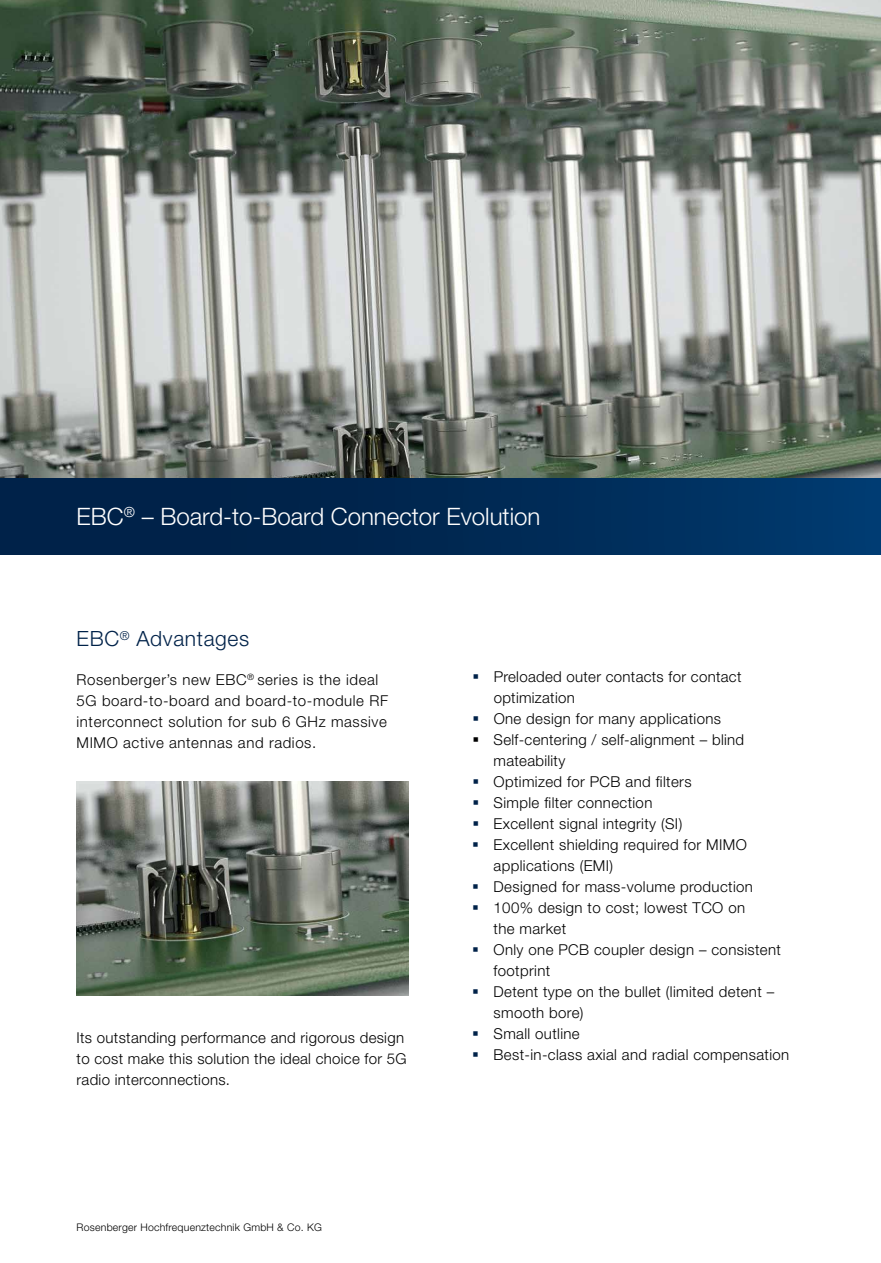
<style>
.page{position:relative;width:881px;height:1263px;background:#fff}
.page>*{position:absolute;margin:0;border:0;box-sizing:border-box;transform-origin:0 0}
.t1{font:300 24px "Helvetica Neue LT Pro";color:#fff}
.t2{font:300 21px "Helvetica Neue LT Pro";letter-spacing:.03em;color:#002249}
.t3{font:300 15px/21px "Helvetica Neue LT Pro";letter-spacing:.025em;color:#000}
.t4{font:300 10.5px "Helvetica Neue LT Pro";letter-spacing:.02em;color:#000}
.s1{color:#002249}
</style>
<div class="page">
<img style="left:77px;top:781px;width:331px;height:215px">
<img style="left:0;top:0;width:880px;height:478px">
<div style="left:0;top:478px;width:880px;height:77px;background:linear-gradient(to right,#001c40,#00386b)"></div>
<h1 class="t1" style="left:77px;top:502px;width:465px">EBC<sup>®</sup> – Board-to-Board Connector Evolution</h1>
<h2 class="t2" style="left:77px;top:626px;width:174px">EBC<sup>®</sup> Advantages</h2>
<p class="t3" style="left:77px;top:668px;width:313px">Rosenberger’s new EBC<sup>®</sup> series is the ideal 5G board-to-board and board-to-module RF interconnect solution for sub 6 GHz massive MIMO active antennas and radios.</p>
<p class="t3" style="left:77px;top:1026px;width:331px">Its outstanding performance and rigorous design to cost make this solution the ideal choice for 5G radio interconnections.</p>
<p class="t4" style="left:77px;top:1221px;width:246px">Rosenberger Hochfrequenztechnik GmbH &amp; Co. KG</p>
<p class="t3" style="left:493px;top:666px;width:249px;text-indent:-21px"><span class="s1">▪</span> Preloaded outer contacts for contact optimization</p>
<p class="t3" style="left:472px;top:708px;width:250px"><span class="s1">▪</span> One design for many applications</p>
<p class="t3" style="left:493px;top:729px;width:252px;text-indent:-21px">▪ Self-centering / self-alignment – blind mateability</p>
<p class="t3" style="left:472px;top:771px;width:220px"><span class="s1">▪</span> Optimized for PCB and filters</p>
<p class="t3" style="left:472px;top:792px;width:181px"><span class="s1">▪</span> Simple filter connection</p>
<p class="t3" style="left:472px;top:813px;width:211px"><span class="s1">▪</span> Excellent signal integrity (SI)</p>
<p class="t3" style="left:493px;top:834px;width:254px;text-indent:-21px"><span class="s1">▪</span> Excellent shielding required for MIMO applications (EMI)</p>
<p class="t3" style="left:472px;top:876px;width:282px"><span class="s1">▪</span> Designed for mass-volume production</p>
<p class="t3" style="left:493px;top:897px;width:253px;text-indent:-21px"><span class="s1">▪</span> 100% design to cost; lowest TCO on the market</p>
<p class="t3" style="left:493px;top:939px;width:289px;text-indent:-21px"><span class="s1">▪</span> Only one PCB coupler design – consistent footprint</p>
<p class="t3" style="left:493px;top:981px;width:282px;text-indent:-21px"><span class="s1">▪</span> Detent type on the bullet (limited detent – smooth bore)</p>
<p class="t3" style="left:472px;top:1023px;width:109px"><span class="s1">▪</span> Small outline</p>
<p class="t3" style="left:472px;top:1044px;width:318px"><span class="s1">▪</span> Best-in-class axial and radial compensation</p>
</div>
